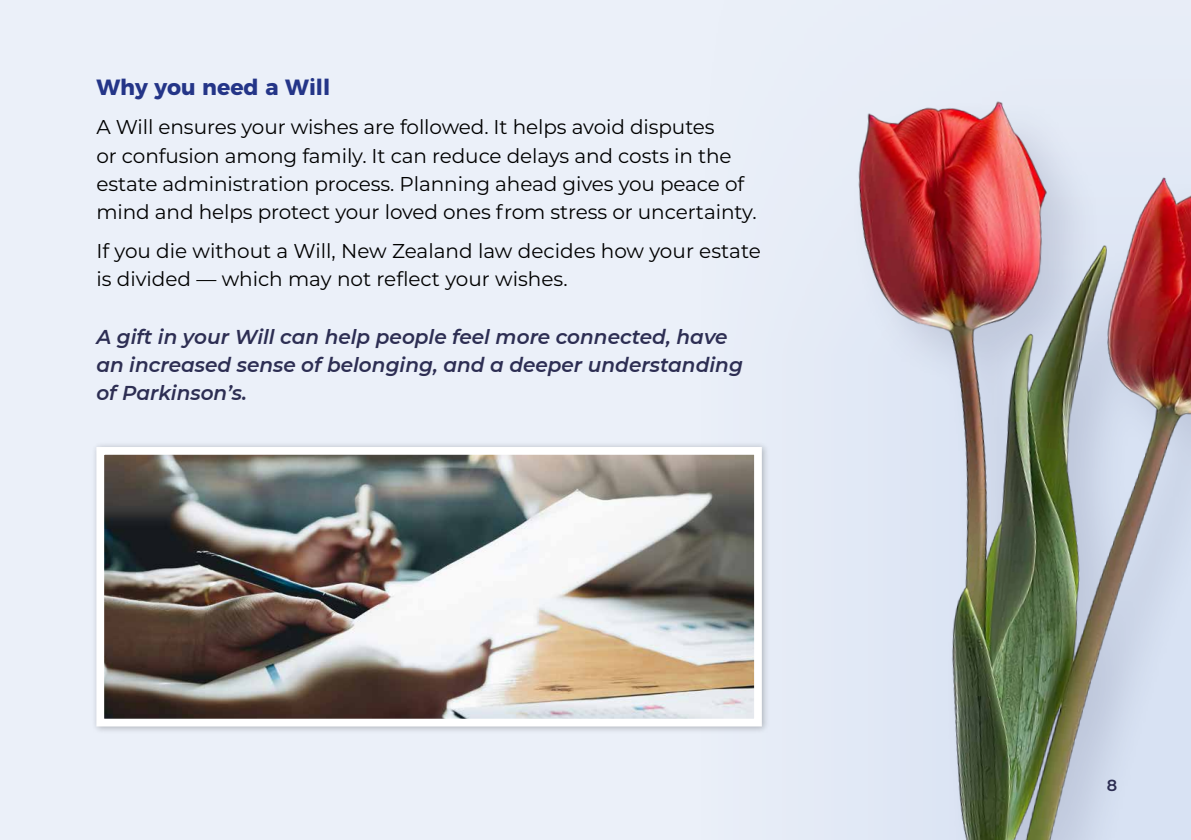
<style>
.page{position:relative;width:1191px;height:840px;background:#fff}
.page>*{position:absolute;margin:0;border:0;box-sizing:border-box;transform-origin:0 0}
.t1{font:700 22px "Montserrat";color:#243588}
.t2{font:20px/28px "Montserrat";letter-spacing:-.005em;color:#000}
.t3{font:italic 600 20px/28px "Montserrat";color:#2d2e53}
.t4{font:600 16px "Montserrat";color:#2d2e53}
</style>
<div class="page">
<div style="left:0;top:0;width:1191px;height:839px;background:#ebf0f9"></div>
<div style="left:91px;top:441px;width:679px;height:292px;background:#000;opacity:.25"></div>
<img style="left:105px;top:456px;width:648px;height:261px">
<div style="left:96px;top:447px;width:666px;height:279px;border:8px solid #fff"></div>
<img style="left:858px;top:101px;width:333px;height:738px">
<p class="t1" style="left:96px;top:69px;width:235px">Why you need a Will</p>
<p class="t2" style="left:96px;top:113px;width:661px">A Will ensures your wishes are followed. It helps avoid disputes<br>or confusion among family. It can reduce delays and costs in the estate administration process. Planning ahead gives you peace of mind and helps protect your loved ones from stress or uncertainty.</p>
<p class="t2" style="left:96px;top:236px;width:666px">If you die without a Will, New Zealand law decides how your estate is divided — which may not reflect your wishes.</p>
<p class="t3" style="left:96px;top:322px;width:648px">A gift in your Will can help people feel more connected, have an increased sense of belonging, and a deeper understanding of Parkinson’s.</p>
<p class="t4" style="left:1106px;top:773px;width:12px">8</p>
</div>
